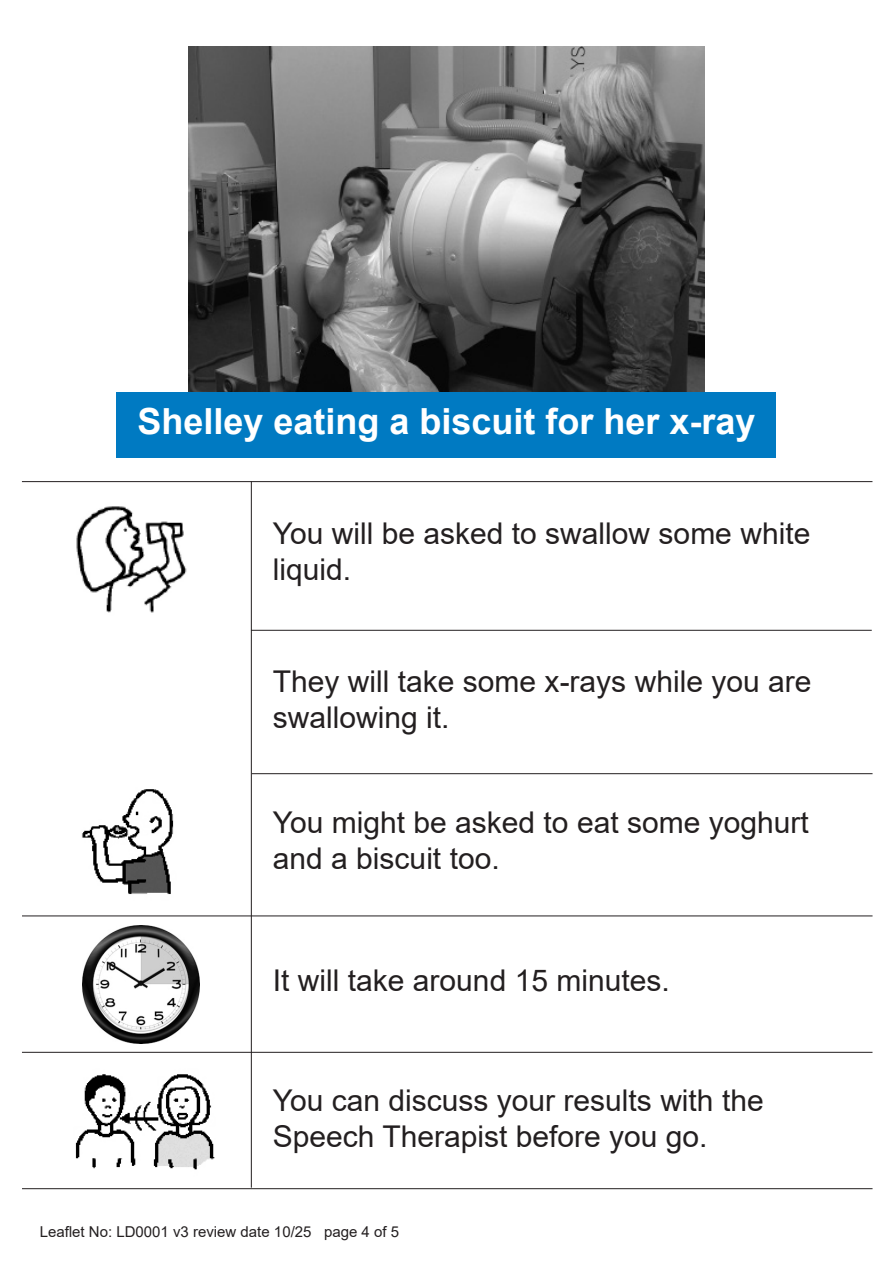
<style>
.page{position:relative;width:893px;height:1263px;background:#fff}
.page>*{position:absolute;margin:0;border:0;box-sizing:border-box;transform-origin:0 0}
.t1{font:700 36px "Arial";color:#fff}
.t2{font:30px/36px "Arial";color:#231f20}
.t3{font:15px "Arial";color:#231f20}
</style>
<div class="page">
<img style="left:189px;top:47px;width:515px;height:345px">
<div style="left:116px;top:392px;width:659px;height:65px;background:#007ac2"></div>
<hr style="left:22px;top:1188px;width:850px;height:1px;background:#231f20">
<hr style="left:252px;top:773px;width:620px;height:1px;background:#231f20">
<hr style="left:22px;top:481px;width:850px;height:1px;background:#231f20">
<hr style="left:251px;top:630px;width:621px;height:1px;background:#231f20">
<hr style="left:251px;top:481px;width:1px;height:707px;background:#231f20">
<hr style="left:22px;top:1052px;width:850px;height:1px;background:#231f20">
<hr style="left:22px;top:915px;width:850px;height:1px;background:#231f20">
<img style="left:76px;top:506px;width:111px;height:107px">
<img style="left:82px;top:789px;width:92px;height:106px">
<img style="left:82px;top:925px;width:118px;height:118px">
<img style="left:75px;top:1074px;width:140px;height:96px">
<p class="t1" style="left:137px;top:396px;width:620px">Shelley eating a biscuit for her x-ray</p>
<p class="t2" style="left:273px;top:515px;width:539px">You will be asked to swallow some white</p>
<p class="t2" style="left:273px;top:551px;width:80px">liquid.</p>
<p class="t2" style="left:273px;top:663px;width:540px">They will take some x-rays while you are swallowing it.</p>
<p class="t2" style="left:273px;top:804px;width:537px">You might be asked to eat some yoghurt and a biscuit too.</p>
<p class="t2" style="left:273px;top:962px;width:398px">It will take around 15 minutes.</p>
<p class="t2" style="left:273px;top:1082px;width:492px">You can discuss your results with the<br>Speech Therapist before you go.</p>
<p class="t3" style="left:40px;top:1221px;width:361px">Leaflet No: LD0001 v3 review date 10/25 page 4 of 5</p>
</div>
